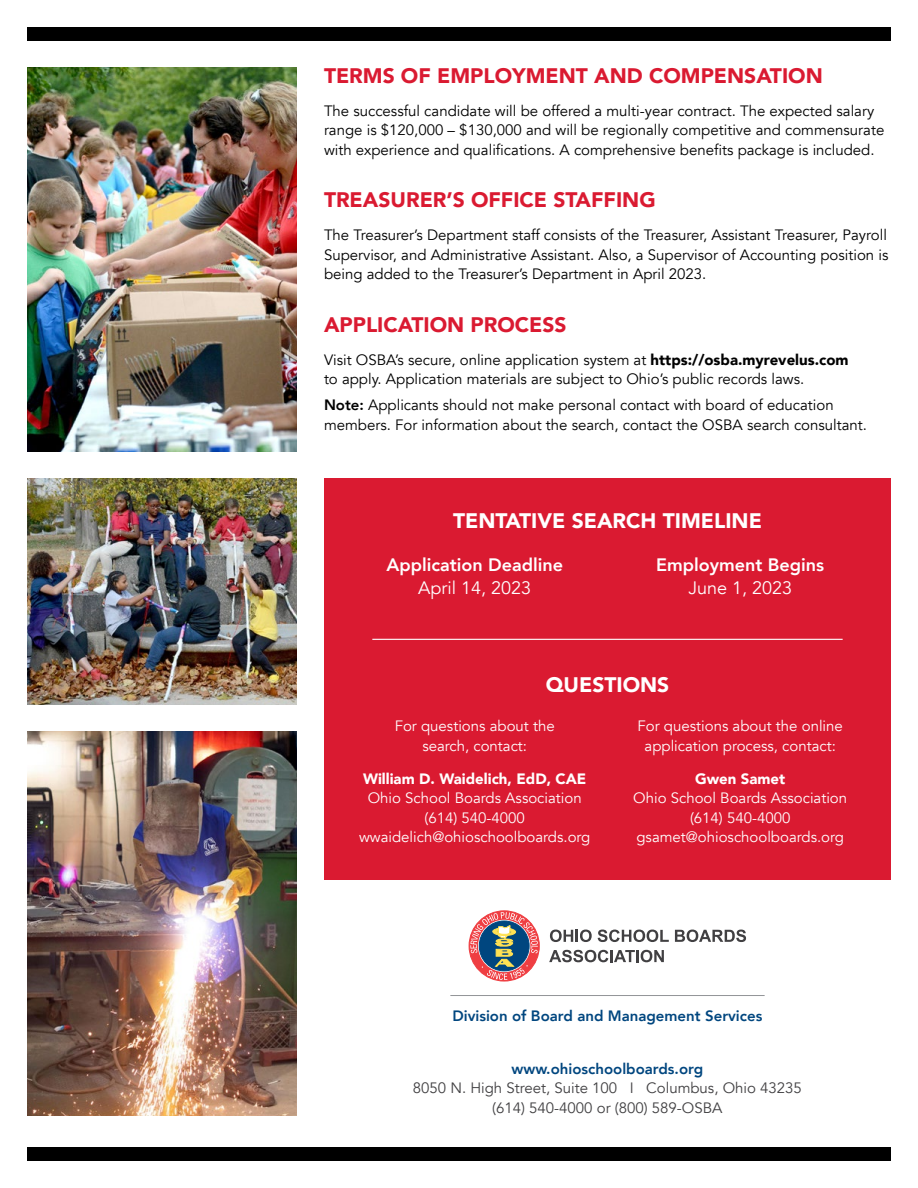
<style>
.page{position:relative;width:918px;height:1188px;background:#fff}
.page>*{position:absolute;margin:0;border:0;box-sizing:border-box;transform-origin:0 0}
.t1{font:900 21px "Avenir";color:#da1a31}
.Dark_Blue_Header{font:900 21px "Avenir";color:#fff}
.Body_Copy{font:800 18px/22.5px "Avenir";color:#fff;text-align:center}
.Body_Copy-2{font:15px/19.5px "Avenir";color:#000}
.Body_Copy-3{font:15px/19.5px "Avenir";color:#fff;text-align:center}
.Body_Copy-4{font:15px/19.5px "Avenir";color:#414042;text-align:center}
.Body_Copy-5{font:800 15px "Avenir";color:#00467f}
.s1{font-weight:900}
.s2{font-weight:800}
.s3{font-weight:400}
.s4{font-weight:800;color:#00467f}
</style>
<div class="page">
<div style="left:27px;top:27px;width:864px;height:13px;background:#000"></div>
<div style="left:27px;top:1148px;width:864px;height:13px;background:#000"></div>
<img style="left:27px;top:68px;width:270px;height:383px">
<img style="left:27px;top:732px;width:270px;height:383px">
<img style="left:27px;top:478px;width:270px;height:227px">
<svg style="left:470px;top:912px;width:68px;height:68px"></svg>
<svg style="left:550px;top:930px;width:42px;height:12px"></svg>
<svg style="left:598px;top:930px;width:71px;height:12px"></svg>
<svg style="left:675px;top:930px;width:71px;height:12px"></svg>
<svg style="left:549px;top:950px;width:115px;height:12px"></svg>
<hr style="left:450px;top:995px;width:315px;height:1px;background:#939598">
<div style="left:324px;top:478px;width:567px;height:402px;background:#da1a31"></div>
<hr style="left:372px;top:639px;width:471px;height:1px;background:#fff">
<p class="t1" style="left:324px;top:57px;width:500px">TERMS OF EMPLOYMENT AND COMPENSATION</p>
<p class="Body_Copy-2" style="left:324px;top:101px;width:562px">The successful candidate will be offered a multi-year contract. The expected salary range is $120,000 – $130,000 and will be regionally competitive and commensurate with experience and qualifications. A comprehensive benefits package is included.</p>
<p class="t1" style="left:324px;top:182px;width:333px">TREASURER’S OFFICE STAFFING</p>
<p class="Body_Copy-2" style="left:324px;top:226px;width:566px;text-align:justify">The Treasurer’s Department staff consists of the Treasurer, Assistant Treasurer, Payroll Supervisor, and Administrative Assistant. Also, a Supervisor of Accounting position is being added to the Treasurer’s Department in April 2023.</p>
<p class="t1" style="left:324px;top:306px;width:244px">APPLICATION PROCESS</p>
<p class="Body_Copy-2" style="left:324px;top:350px;width:526px">Visit OSBA’s secure, online application system at <span class="s1">https://osba.myrevelus.com </span>to apply. Application materials are subject to Ohio’s public records laws.</p>
<p class="Body_Copy-2" style="left:324px;top:396px;width:545px"><span class="s2">Note:</span> Applicants should not make personal contact with board of education members. For information about the search, contact the OSBA search consultant.</p>
<p class="Dark_Blue_Header" style="left:453px;top:503px;width:310px">TENTATIVE SEARCH TIMELINE</p>
<p class="Body_Copy" style="left:386px;top:554px;width:178px">Application Deadline<br><span class="s3">April 14, 2023</span></p>
<p class="Body_Copy" style="left:656px;top:554px;width:169px">Employment Begins<br><span class="s3">June 1, 2023</span></p>
<p class="Dark_Blue_Header" style="left:546px;top:666px;width:125px">QUESTIONS</p>
<p class="Body_Copy-3" style="left:395px;top:717px;width:161px">For questions about the search, contact:</p>
<p class="Body_Copy-3" style="left:359px;top:769px;width:233px"><span class="s1">William D. Waidelich, EdD, CAE<br></span>Ohio School Boards Association (614) 540-4000 wwaidelich@ohioschoolboards.org</p>
<p class="Body_Copy-3" style="left:638px;top:717px;width:207px">For questions about the online application process, contact:</p>
<p class="Body_Copy-3" style="left:633px;top:769px;width:215px"><span class="s1">Gwen Samet<br></span>Ohio School Boards Association (614) 540-4000 gsamet@ohioschoolboards.org</p>
<p class="Body_Copy-5" style="left:452px;top:1005px;width:311px">Division of Board and Management Services</p>
<p class="Body_Copy-4" style="left:413px;top:1059px;width:391px"><span class="s4">www.ohioschoolboards.org<br></span>8050 N. High Street, Suite 100 I Columbus, Ohio 43235 (614) 540-4000 or (800) 589-OSBA</p>
</div>
